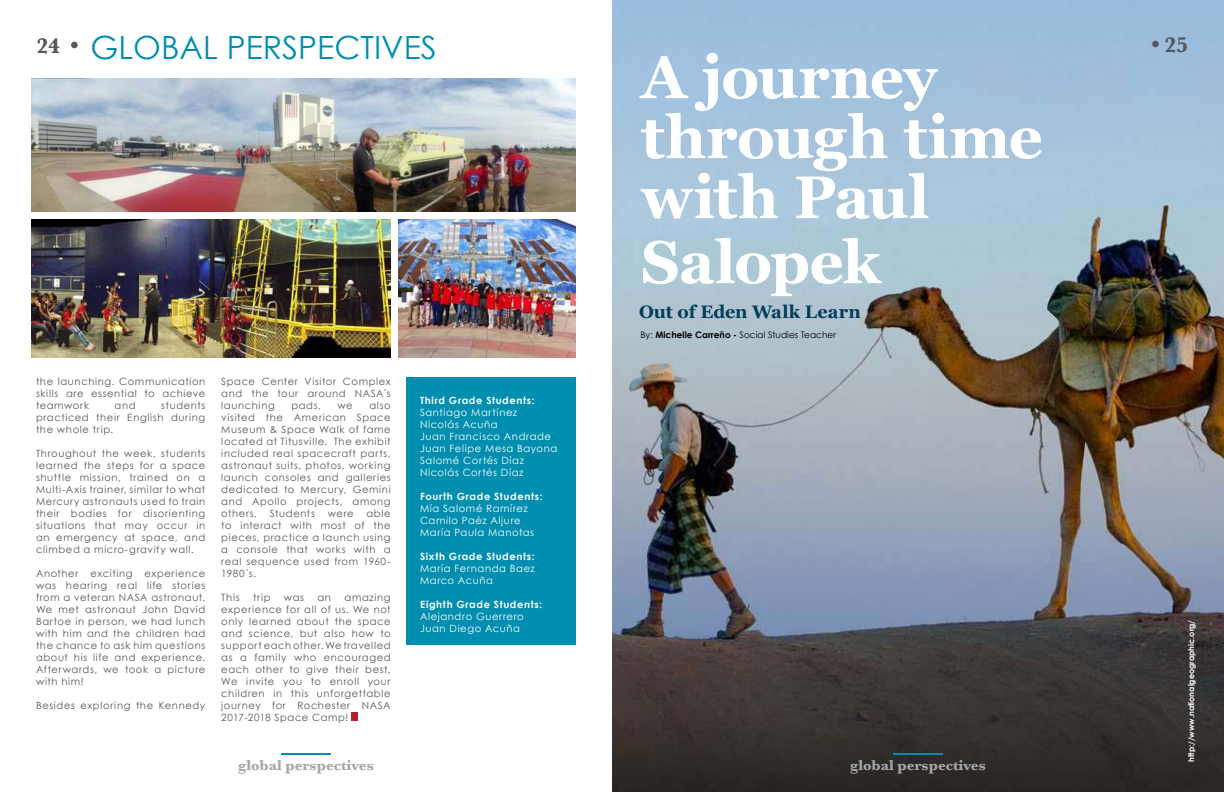
<style>
.page{position:relative;width:1224px;height:792px;background:#fff}
.page>*{position:absolute;margin:0;border:0;box-sizing:border-box;transform-origin:0 0}
.t1{font:700 60px/60px "Georgia";letter-spacing:-.01em;color:#fff}
.t2{font:32px "Century Gothic";color:#008eb0}
.t3{font:700 22px "Baskerville";color:#57585b}
.t4{font:700 18px "Georgia";letter-spacing:.005em;color:#003d58}
.t5{font:700 15px "Baskerville";color:#a4a7a9}
.t6{font:10px/12px "Century Gothic";letter-spacing:.06em;color:#57585b;text-align:justify}
.t7{font:10px/12px "Century Gothic";letter-spacing:.065em;color:#fff}
.t8{font:700 10px "Century Gothic";letter-spacing:.065em;color:#fff}
.t9{font:9px "Century Gothic";color:#000}
.t10{font:700 8px "Century Gothic";color:#fff}
.s1{font-weight:700}
</style>
<div class="page">
<div style="left:407px;top:377px;width:169px;height:268px;background:#008eb0"></div>
<div style="left:71px;top:42px;width:7px;height:6px;background:#57585b;border-radius:50%"></div>
<img style="left:31px;top:78px;width:545px;height:134px">
<img style="left:399px;top:220px;width:177px;height:137px">
<img style="left:31px;top:220px;width:360px;height:137px">
<div style="left:351px;top:712px;width:6px;height:9px;background:#b61f2e"></div>
<hr style="left:281px;top:753px;width:50px;height:2px;background:#008eb0">
<img style="left:612px;top:0;width:612px;height:792px">
<div style="left:1152px;top:41px;width:7px;height:6px;background:#57585b;border-radius:50%"></div>
<hr style="left:893px;top:753px;width:50px;height:2px;background:#008eb0">
<h3 class="t3" style="left:36px;top:37px;width:25px">24</h3>
<h2 class="t2" style="left:91px;top:34px;width:348px">GLOBAL PERSPECTIVES</h2>
<p class="t6" style="left:36px;top:375px;width:171px">the launching. Communication skills are essential to achieve teamwork</p>
<p class="t6" style="left:36px;top:400px;width:171px;text-indent:125px">students practiced their English during the whole trip.</p>
<p class="t6" style="left:36px;top:448px;width:171px">Throughout the week, students learned the steps for a space shuttle mission, trained on a Multi-Axis trainer, similar to what Mercury astronauts used to train their bodies for disorienting situations that may occur in an emergency at space, and climbed a micro-gravity wall.</p>
<p class="t6" style="left:36px;top:568px;width:171px">Another exciting experience was hearing real life stories from a veteran NASA astronaut.<br>We met astronaut John David Bartoe in person, we had lunch with him and the children had the chance to ask him questions about his life and experience.<br>Afterwards, we took a picture with him!</p>
<p class="t6" style="left:36px;top:699px;width:171px">Besides exploring the Kennedy</p>
<p class="t6" style="left:115px;top:400px;width:23px">and</p>
<p class="t6" style="left:221px;top:376px;width:171px">Space Center Visitor Complex and the tour around NASA´s launching</p>
<p class="t6" style="left:221px;top:400px;width:171px;text-indent:148px">also visited the American Space Museum &amp; Space Walk of fame located at Titusville. The exhibit included real spacecraft parts, astronaut suits, photos, working launch consoles and galleries dedicated to Mercury, Gemini and Apollo projects, among others.</p>
<p class="t6" style="left:291px;top:400px;width:31px">pads,</p>
<p class="t6" style="left:338px;top:400px;width:17px">we</p>
<p class="t6" style="left:221px;top:507px;width:171px;text-indent:145px">able to interact with most of the pieces, practice a launch using a console that works with a real sequence used from 1960- 1980´s.</p>
<p class="t6" style="left:221px;top:592px;width:20px">This</p>
<p class="t6" style="left:253px;top:592px;width:19px">trip</p>
<p class="t6" style="left:284px;top:592px;width:22px">was</p>
<p class="t6" style="left:318px;top:592px;width:15px">an</p>
<p class="t6" style="left:270px;top:507px;width:46px">Students</p>
<p class="t6" style="left:328px;top:507px;width:27px">were</p>
<p class="t6" style="left:221px;top:592px;width:171px;text-indent:123px">amazing experience for all of us. We not only learned about the space and science, but also how to support each other. We travelled as a family who encouraged each other to give their best.<br>We invite you to enroll your children in this unforgettable journey for Rochester NASA 2017-2018 Space Camp!</p>
<p class="t8" style="left:420px;top:395px;width:116px">Third Grade Students:</p>
<p class="t7" style="left:420px;top:407px;width:139px">Santiago Martínez<br>Nicolás Acuña<br>Juan Francisco Andrade<br>Juan Felipe Mesa Bayona<br>Salomé Cortés Díaz<br>Nicolás Cortés Díaz</p>
<p class="t8" style="left:420px;top:491px;width:124px">Fourth Grade Students:</p>
<p class="t7" style="left:420px;top:503px;width:116px">Mía Salomé Ramírez<br>Camilo Paéz Aljure<br>María Paula Manotas</p>
<p class="t8" style="left:420px;top:551px;width:116px">Sixth Grade Students:</p>
<p class="t7" style="left:420px;top:563px;width:116px">María Fernanda Baez<br>Marco Acuña</p>
<p class="t8" style="left:420px;top:599px;width:124px">Eighth Grade Students:</p>
<p class="t7" style="left:420px;top:611px;width:105px">Alejandro Guerrero<br>Juan Diego Acuña</p>
<h3 class="t5" style="left:238px;top:760px;width:137px">global perspectives</h3>
<h1 class="t1" style="left:641px;top:52px;width:403px">A journey through time with Paul</h1>
<h1 class="t1" style="left:641px;top:237px;width:241px">Salopek</h1>
<h3 class="t4" style="left:639px;top:304px;width:223px">Out of Eden Walk Learn</h3>
<p class="t9" style="left:640px;top:331px;width:197px">By: <span class="s1">Michelle Carreño -</span> Social Studies Teacher</p>
<h3 class="t5" style="left:850px;top:760px;width:137px">global perspectives</h3>
<h3 class="t3" style="left:1165px;top:37px;width:25px">25</h3>
<p class="t10" style="left:1187px;top:762px;width:144px;rotate:-90deg">http://www.nationalgeographic.org/</p>
</div>
